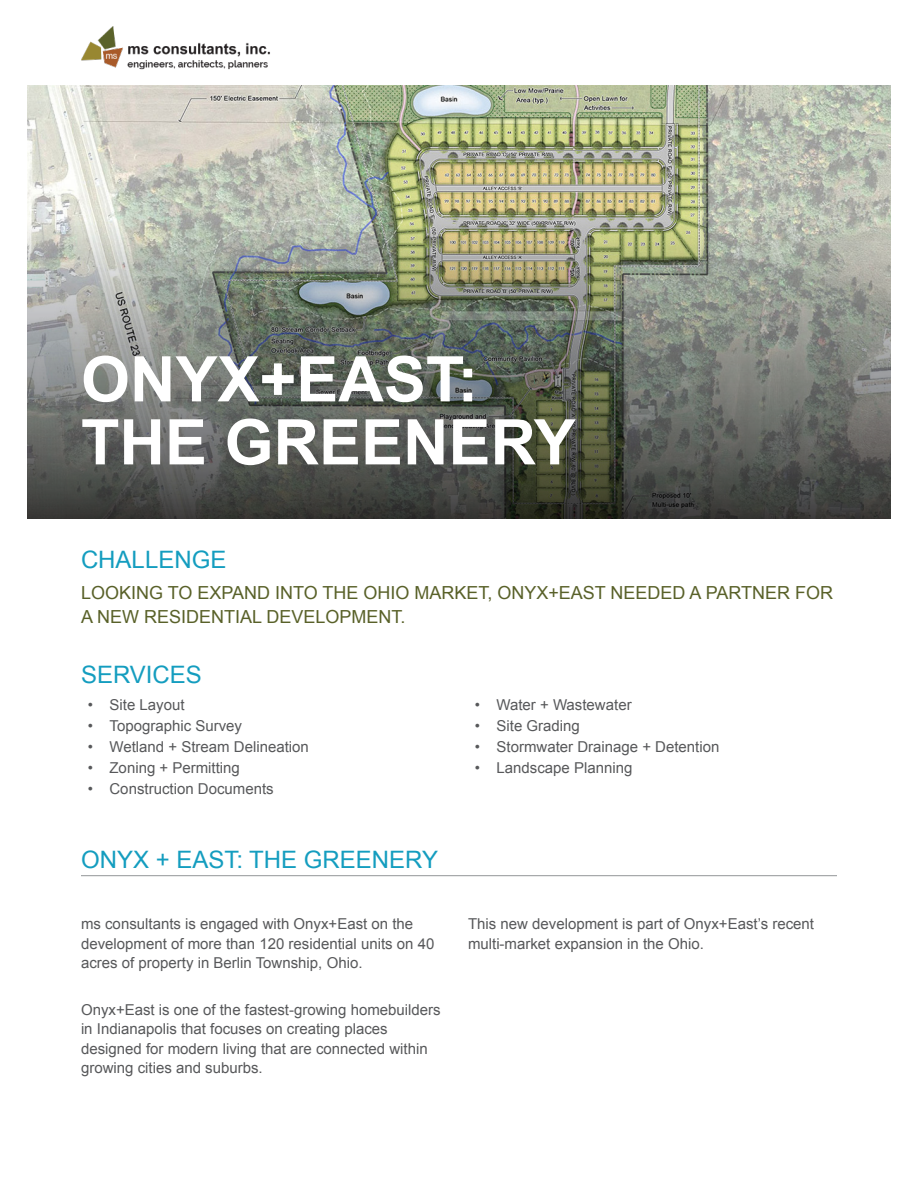
<style>
.page{position:relative;width:918px;height:1188px;background:#fff}
.page>*{position:absolute;margin:0;border:0;box-sizing:border-box;transform-origin:0 0}
.t1{font:700 63px/63px "Arial";color:#fff}
.t2{font:24px "Arial";color:#149dbf}
.t3{font:18px/24px "Arial";color:#596129}
.t4{font:15px/19.5px "Arial";color:#57585a}
</style>
<div class="page">
<img style="left:81px;top:26px;width:189px;height:44px">
<hr style="left:81px;top:875px;width:756px;height:1px;background:#939598">
<img style="left:27px;top:86px;width:864px;height:134px">
<img style="left:27px;top:220px;width:864px;height:298px">
<h1 class="t1" style="left:81px;top:350px;width:496px">ONYX+EAST:<br>THE GREENERY</h1>
<h2 class="t2" style="left:81px;top:544px;width:147px">CHALLENGE</h2>
<p class="t3" style="left:81px;top:581px;width:754px">LOOKING TO EXPAND INTO THE OHIO MARKET, ONYX+EAST NEEDED A PARTNER FOR<br>A NEW RESIDENTIAL DEVELOPMENT.</p>
<h2 class="t2" style="left:81px;top:659px;width:122px">SERVICES</h2>
<p class="t4" style="left:88px;top:696px;width:98px">• Site Layout</p>
<p class="t4" style="left:88px;top:717px;width:156px">• Topographic Survey</p>
<p class="t4" style="left:88px;top:738px;width:223px">• Wetland + Stream Delineation</p>
<p class="t4" style="left:88px;top:759px;width:154px">• Zoning + Permitting</p>
<p class="t4" style="left:88px;top:780px;width:187px">• Construction Documents</p>
<h2 class="t2" style="left:81px;top:844px;width:359px">ONYX + EAST: THE GREENERY</h2>
<p class="t4" style="left:81px;top:914px;width:355px">ms consultants is engaged with Onyx+East on the development of more than 120 residential units on 40 acres of property in Berlin Township, Ohio.</p>
<p class="t4" style="left:81px;top:1000px;width:361px">Onyx+East is one of the fastest-growing homebuilders in Indianapolis that focuses on creating places designed for modern living that are connected within growing cities and suburbs.</p>
<p class="t4" style="left:475px;top:696px;width:158px">• Water + Wastewater</p>
<p class="t4" style="left:475px;top:717px;width:107px">• Site Grading</p>
<p class="t4" style="left:475px;top:738px;width:246px">• Stormwater Drainage + Detention</p>
<p class="t4" style="left:475px;top:759px;width:159px">• Landscape Planning</p>
<p class="t4" style="left:468px;top:914px;width:348px">This new development is part of Onyx+East’s recent multi-market expansion in the Ohio.</p>
</div>
